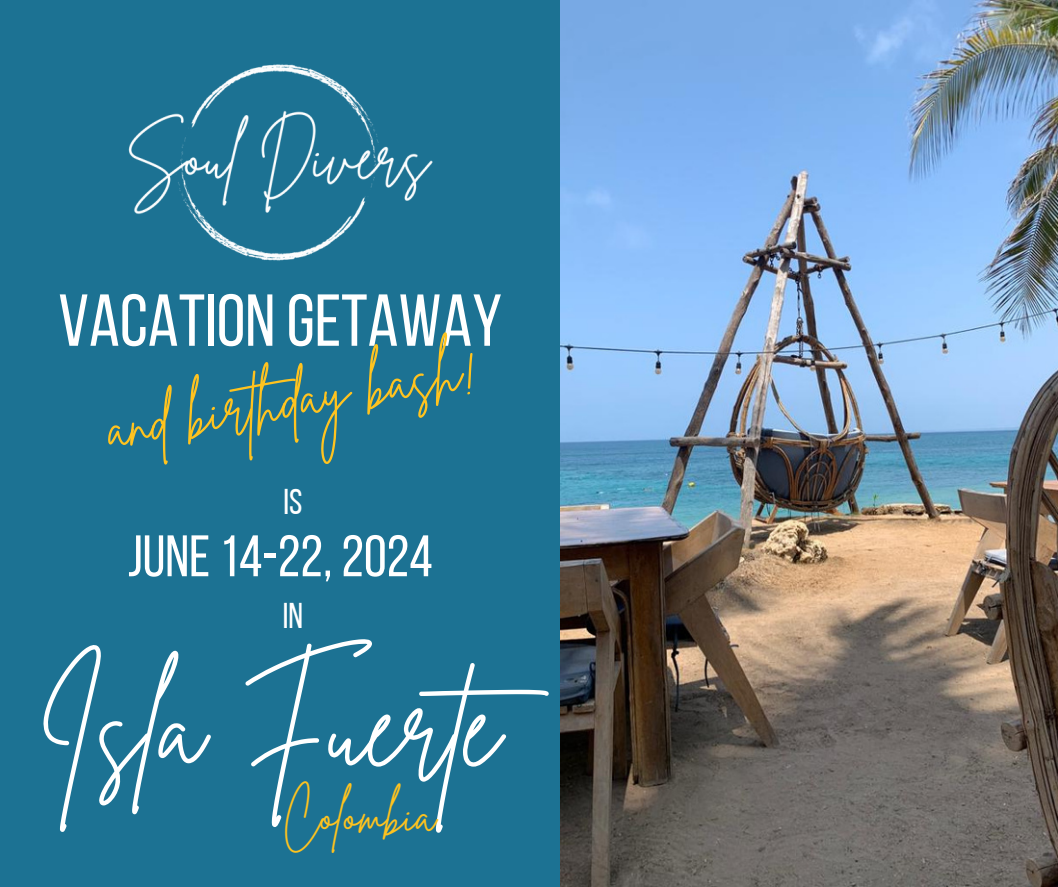
<style>
.page{position:relative;width:1058px;height:887px;background:#fff}
.page>*{position:absolute;margin:0;border:0;box-sizing:border-box;transform-origin:0 0}
.t1{font:115.5px "Brittany Signature";color:#fff}
.t2{font:73.35px "Bebas Neue";color:#fff}
.t3{font:60px "Brittany Signature";color:#ffc31f}
.t4{font:58.35px "Bebas Neue";color:#fff}
.t5{font:49.5px "Brittany Signature";color:#ffc31f}
.t6{font:35.7px "Bebas Neue";color:#fff}
</style>
<div class="page">
<div style="left:0;top:0;width:560px;height:886px;background:#1c7293"></div>
<img style="left:560px;top:0;width:498px;height:886px">
<img style="left:128px;top:64px;width:305px;height:197px">
<p class="t2" style="left:58px;top:291px;width:445px">VACATION GETAWAY</p>
<p class="t3" style="left:101px;top:388px;width:377px;rotate:-9deg">and birthday bash!</p>
<p class="t6" style="left:283px;top:487px;width:20px">IS</p>
<p class="t4" style="left:128px;top:532px;width:306px">JUNE14-22, 2024</p>
<p class="t6" style="left:283px;top:601px;width:22px">IN</p>
<p class="t1" style="left:38px;top:650px;width:544px">Isla Fuerte</p>
<p class="t5" style="left:283px;top:782px;width:154px">Colombia</p>
</div>
